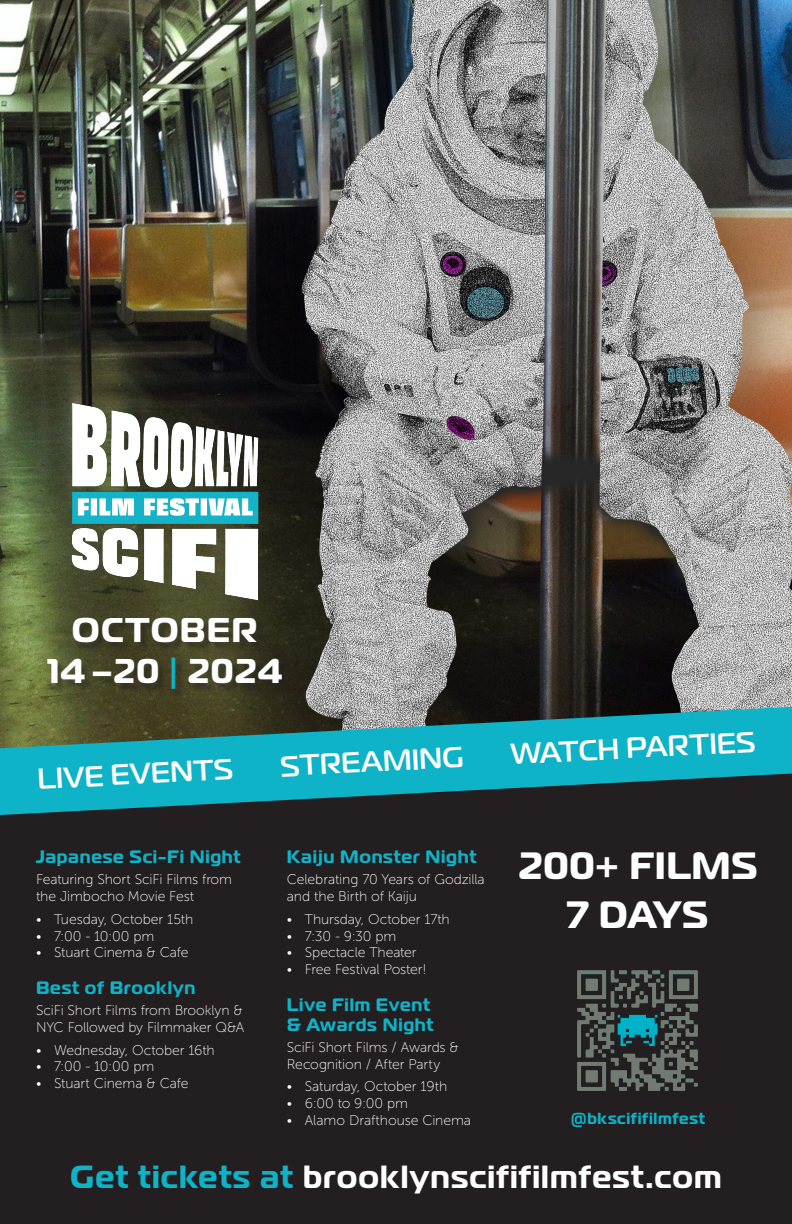
<style>
.page{position:relative;width:792px;height:1224px;background:#fff}
.page>*{position:absolute;margin:0;border:0;box-sizing:border-box;transform-origin:0 0}
.t1{font:700 38px "Magistral";letter-spacing:.015em;color:#fff}
.t2{font:700 34.3px "Magistral";letter-spacing:.035em;color:#fff}
.t3{font:700 32px "Magistral";letter-spacing:.035em;color:#fff}
.t4{font:500 29px "Magistral";color:#fff}
.t5{font:700 18px/20px "Magistral";letter-spacing:.04em;color:#0eb3c7}
.t6{font:700 16px "Magistral";letter-spacing:.04em;color:#0eb3c7}
.t7{font:14px/16.8px "Museo Sans 100";letter-spacing:-.005em;color:#fff}
.s1{color:#0eb3c7}
</style>
<div class="page">
<img style="left:0;top:0;width:792px;height:707px">
<img style="left:65px;top:402px;width:199px;height:199px">
<div style="left:0;top:815px;width:792px;height:409px;background:#231f20"></div>
<img style="left:565px;top:957px;width:146px;height:146px">
<div style="left:49px;top:619px;width:243px;height:80px;background:#231f20;opacity:.46"></div>
<svg style="left:0;top:707px;width:792px;height:108px;background:#1e838b"></svg>
<p class="t2" style="left:72px;top:608px;width:187px">OCTOBER</p>
<p class="t2" style="left:47px;top:649px;width:236px">14 –20 <span class="s1">|</span> 2024</p>
<p class="t4" style="left:37px;top:761px;width:197px;rotate:-3deg">LIVE EVENTS</p>
<p class="t5" style="left:36px;top:847px;width:206px">Japanese Sci-Fi Night</p>
<p class="t7" style="left:36px;top:871px;width:198px">Featuring Short SciFi Films from the Jimbocho Movie Fest</p>
<p class="t7" style="left:36px;top:911px;width:159px">• Tuesday, October 15th</p>
<p class="t7" style="left:36px;top:927px;width:120px">• 7:00 - 10:00 pm</p>
<p class="t7" style="left:36px;top:944px;width:154px">• Stuart Cinema &amp; Cafe</p>
<p class="t5" style="left:36px;top:978px;width:161px">Best of Brooklyn</p>
<p class="t7" style="left:36px;top:1002px;width:210px">SciFi Short Films from Brooklyn &amp;<br>NYC Followed by Filmmaker Q&amp;A</p>
<p class="t7" style="left:36px;top:1041px;width:180px">• Wednesday, October 16th</p>
<p class="t7" style="left:36px;top:1058px;width:120px">• 7:00 - 10:00 pm</p>
<p class="t7" style="left:36px;top:1075px;width:154px">• Stuart Cinema &amp; Cafe</p>
<p class="t4" style="left:280px;top:749px;width:184px;rotate:-3deg">STREAMING</p>
<p class="t5" style="left:287px;top:847px;width:191px">Kaiju Monster Night</p>
<p class="t7" style="left:287px;top:871px;width:199px">Celebrating 70 Years of Godzilla and the Birth of Kaiju</p>
<p class="t7" style="left:287px;top:911px;width:165px">• Thursday, October 17th</p>
<p class="t7" style="left:287px;top:927px;width:111px">• 7:30 - 9:30 pm</p>
<p class="t7" style="left:287px;top:944px;width:131px">• Spectacle Theater</p>
<p class="t7" style="left:287px;top:961px;width:141px">• Free Festival Poster!</p>
<p class="t5" style="left:287px;top:995px;width:148px">Live Film Event &amp; Awards Night</p>
<p class="t7" style="left:287px;top:1039px;width:174px">SciFi Short Films / Awards &amp;<br>Recognition / After Party</p>
<p class="t7" style="left:287px;top:1078px;width:162px">• Saturday, October 19th</p>
<p class="t7" style="left:287px;top:1095px;width:123px">• 6:00 to 9:00 pm</p>
<p class="t7" style="left:287px;top:1112px;width:186px">• Alamo Drafthouse Cinema</p>
<p class="t4" style="left:510px;top:737px;width:246px;rotate:-3deg">WATCH PARTIES</p>
<p class="t1" style="left:518px;top:841px;width:241px">200+ FILMS</p>
<p class="t1" style="left:568px;top:890px;width:142px">7 DAYS</p>
<p class="t6" style="left:571px;top:1108px;width:136px">@bkscififilmfest</p>
<p class="t3" style="left:70px;top:1156px;width:653px"><span class="s1">Get tickets at</span> brooklynscififilmfest.com</p>
</div>
